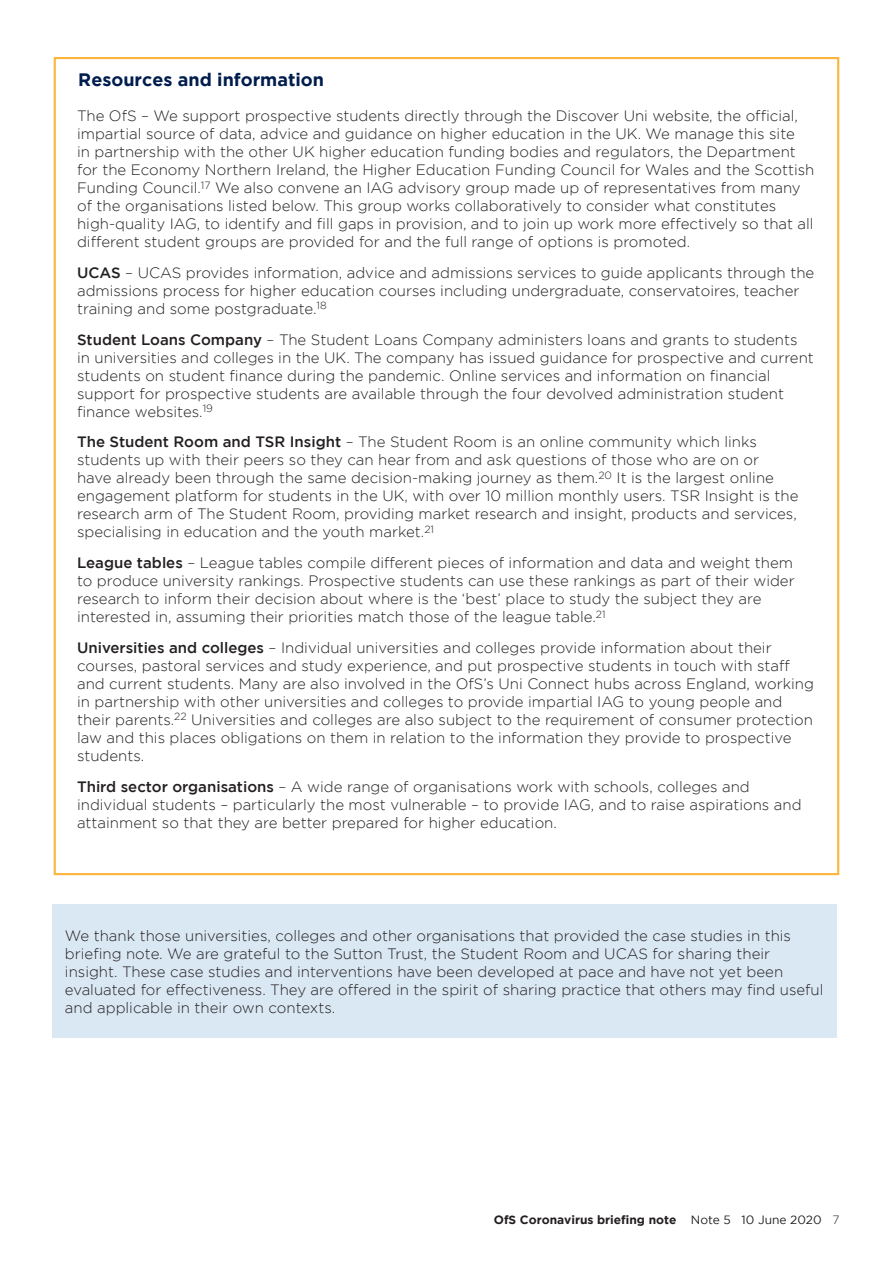
<style>
.page{position:relative;width:893px;height:1263px;background:#fff}
.page>*{position:absolute;margin:0;border:0;box-sizing:border-box;transform-origin:0 0}
.Subhead_1{font:700 18px "Gotham";color:#001d4e}
.text{font:300 15px/18px "Gotham";color:#231f20}
.t1{font:700 12px "Gotham";color:#231f20}
.s1{font-weight:500}
.s2{font-weight:400}
.s3{font-weight:300}
</style>
<div class="page">
<div style="left:52px;top:904px;width:785px;height:134px;background:#dae8f4"></div>
<p class="Subhead_1" style="left:78px;top:69px;width:247px">Resources and information</p>
<p class="text" style="left:77px;top:107px;width:739px">The OfS – We support prospective students directly through the Discover Uni website, the official, impartial source of data, advice and guidance on higher education in the UK. We manage this site<br>in partnership with the other UK higher education funding bodies and regulators, the Department for the Economy Northern Ireland, the Higher Education Funding Council for Wales and the Scottish Funding Council.<sup>17</sup> We also convene an IAG advisory group made up of representatives from many of the organisations listed below. This group works collaboratively to consider what constitutes high-quality IAG, to identify and fill gaps in provision, and to join up work more effectively so that all different student groups are provided for and the full range of options is promoted.</p>
<p class="text" style="left:77px;top:263px;width:739px"><span class="s1">UCAS</span> – UCAS provides information, advice and admissions services to guide applicants through the admissions process for higher education courses including undergraduate, conservatoires, teacher training and some postgraduate.<sup>18</sup></p>
<p class="text" style="left:77px;top:330px;width:738px"><span class="s1">Student Loans Company</span> – The Student Loans Company administers loans and grants to students in universities and colleges in the UK. The company has issued guidance for prospective and current students on student finance during the pandemic. Online services and information on financial support for prospective students are available through the four devolved administration student finance websites.<sup>19</sup></p>
<p class="text" style="left:77px;top:433px;width:723px"><span class="s1">The Student Room and TSR Insight</span> – The Student Room is an online community which links students up with their peers so they can hear from and ask questions of those who are on or<br>have already been through the same decision-making journey as them.<sup>20</sup> It is the largest online engagement platform for students in the UK, with over 10 million monthly users. TSR Insight is the research arm of The Student Room, providing market research and insight, products and services, specialising in education and the youth market.<sup>21</sup></p>
<p class="text" style="left:77px;top:554px;width:719px"><span class="s1">League tables</span> – League tables compile different pieces of information and data and weight them to produce university rankings. Prospective students can use these rankings as part of their wider research to inform their decision about where is the ‘best’ place to study the subject they are interested in, assuming their priorities match those of the league table.<sup>21</sup></p>
<p class="text" style="left:77px;top:638px;width:738px"><span class="s1">Universities and colleges</span> – Individual universities and colleges provide information about their courses, pastoral services and study experience, and put prospective students in touch with staff and current students. Many are also involved in the OfS’s Uni Connect hubs across England, working in partnership with other universities and colleges to provide impartial IAG to young people and their parents.<sup>22</sup> Universities and colleges are also subject to the requirement of consumer protection law and this places obligations on them in relation to the information they provide to prospective students.</p>
<p class="text" style="left:77px;top:777px;width:726px"><span class="s1">Third sector organisations</span> – A wide range of organisations work with schools, colleges and individual students – particularly the most vulnerable – to provide IAG, and to raise aspirations and attainment so that they are better prepared for higher education.</p>
<p class="text" style="left:65px;top:926px;width:760px">We thank those universities, colleges and other organisations that provided the case studies in this briefing note. We are grateful to the Sutton Trust, the Student Room and UCAS for sharing their insight. These case studies and interventions have been developed at pace and have not yet been evaluated for effectiveness. They are offered in the spirit of sharing practice that others may find useful and applicable in their own contexts.</p>
<p class="t1" style="left:494px;top:1213px;width:347px">OfS Coronavirus briefing note <span class="s2">Note 5 10 June 2020</span> <span class="s3">7</span></p>
</div>
